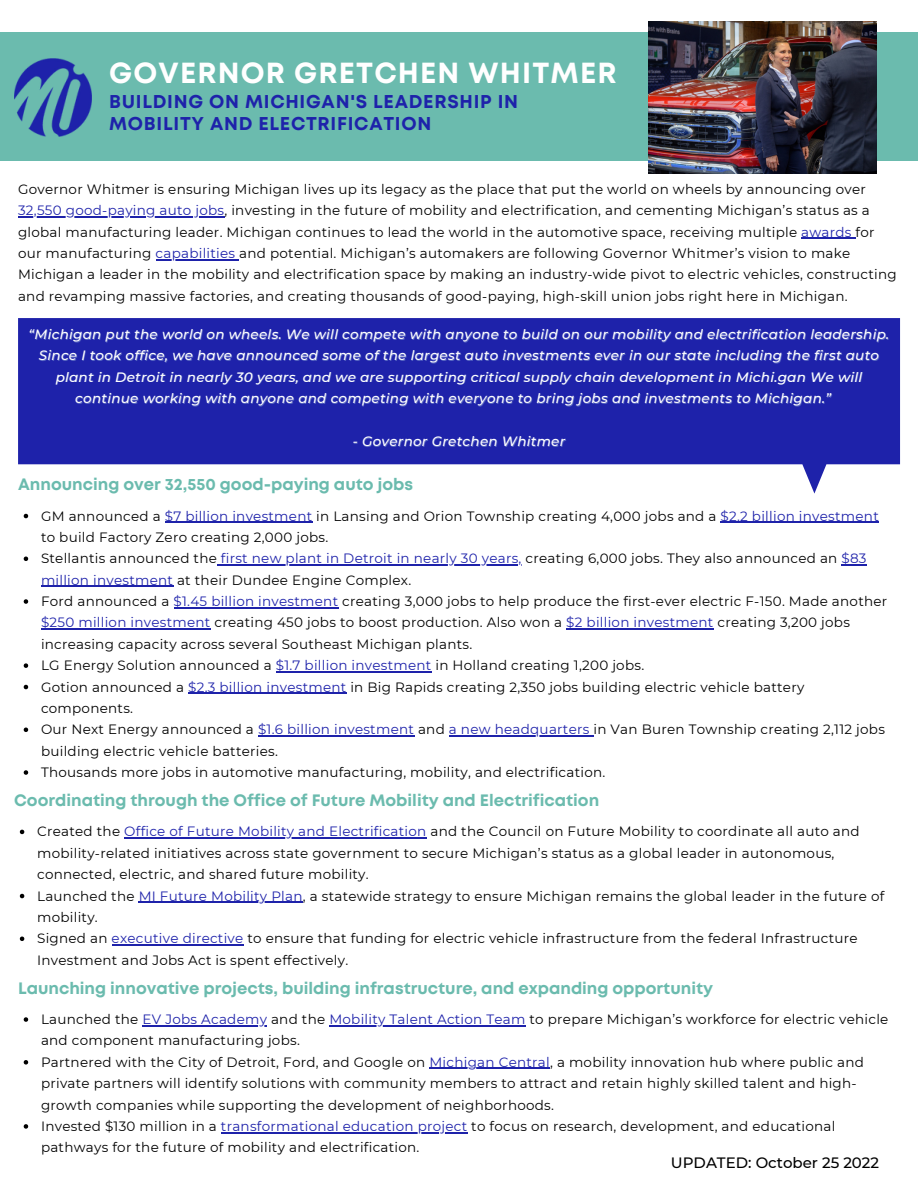
<style>
.page{position:relative;width:918px;height:1188px;background:#fff}
.page>*{position:absolute;margin:0;border:0;box-sizing:border-box;transform-origin:0 0}
.t1{font:700 29.1px "Mont";letter-spacing:.04em;color:#fff}
.t2{font:700 18.6px/21.3px "Mont";letter-spacing:.04em;color:#1e22aa}
.t3{font:700 16.5px "Mont";color:#6bbbae}
.t4{font:500 15px "Montserrat";color:#000}
.t5{font:13.5px/21.3px "Montserrat";letter-spacing:.02em;color:#000}
.t6{font:italic 500 13.5px "Montserrat";letter-spacing:.02em;color:#fff}
.s1{color:#1e22aa}
</style>
<div class="page">
<div style="left:0;top:32px;width:918px;height:129px;background:#6bbbae"></div>
<img style="left:649px;top:21px;width:227px;height:152px">
<svg style="left:18px;top:318px;width:882px;height:176px;fill:#1e22aa"></svg>
<hr style="left:18px;top:216px;width:206px;height:2px;background:#1e22aa">
<hr style="left:801px;top:238px;width:51px;height:1px;background:#1e22aa">
<hr style="left:156px;top:259px;width:79px;height:1px;background:#1e22aa">
<img style="left:14px;top:59px;width:78px;height:77px">
<svg style="left:24px;top:514px;width:4px;height:4px"></svg>
<hr style="left:165px;top:522px;width:147px;height:1px;background:#1e22aa">
<hr style="left:721px;top:522px;width:158px;height:1px;background:#1e22aa">
<svg style="left:24px;top:557px;width:4px;height:4px"></svg>
<hr style="left:221px;top:564px;width:172px;height:2px;background:#1e22aa">
<hr style="left:393px;top:564px;width:129px;height:2px;background:#1e22aa">
<hr style="left:841px;top:564px;width:26px;height:2px;background:#1e22aa">
<hr style="left:41px;top:586px;width:132px;height:1px;background:#1e22aa">
<svg style="left:24px;top:599px;width:4px;height:5px"></svg>
<hr style="left:174px;top:607px;width:164px;height:1px;background:#1e22aa">
<hr style="left:41px;top:629px;width:170px;height:1px;background:#1e22aa">
<hr style="left:566px;top:629px;width:148px;height:1px;background:#1e22aa">
<svg style="left:24px;top:663px;width:4px;height:5px"></svg>
<hr style="left:276px;top:671px;width:156px;height:1px;background:#1e22aa">
<svg style="left:24px;top:685px;width:4px;height:4px"></svg>
<hr style="left:188px;top:693px;width:159px;height:1px;background:#1e22aa">
<svg style="left:24px;top:728px;width:4px;height:4px"></svg>
<hr style="left:258px;top:735px;width:156px;height:2px;background:#1e22aa">
<hr style="left:449px;top:735px;width:141px;height:2px;background:#1e22aa">
<svg style="left:24px;top:770px;width:4px;height:5px"></svg>
<svg style="left:20px;top:830px;width:4px;height:4px"></svg>
<hr style="left:124px;top:838px;width:303px;height:1px;background:#1e22aa">
<svg style="left:20px;top:894px;width:4px;height:4px"></svg>
<hr style="left:139px;top:902px;width:164px;height:1px;background:#1e22aa">
<svg style="left:20px;top:937px;width:4px;height:4px"></svg>
<hr style="left:112px;top:944px;width:132px;height:2px;background:#1e22aa">
<svg style="left:24px;top:1017px;width:4px;height:5px"></svg>
<hr style="left:143px;top:1025px;width:124px;height:1px;background:#1e22aa">
<hr style="left:329px;top:1025px;width:197px;height:1px;background:#1e22aa">
<svg style="left:24px;top:1060px;width:4px;height:5px"></svg>
<hr style="left:429px;top:1068px;width:121px;height:1px;background:#1e22aa">
<svg style="left:24px;top:1124px;width:4px;height:5px"></svg>
<hr style="left:221px;top:1132px;width:247px;height:1px;background:#1e22aa">
<h1 class="t1" style="left:109px;top:62px;width:509px">GOVERNOR GRETCHEN WHITMER</h1>
<h2 class="t2" style="left:109px;top:93px;width:411px">BUILDING ON MICHIGAN'S LEADERSHIP IN<br>MOBILITY AND ELECTRIFICATION</h2>
<p class="t5" style="left:18px;top:178px;width:880px">Governor Whitmer is ensuring Michigan lives up its legacy as the place that put the world on wheels by announcing over <span class="s1">32,550 good-paying auto jobs</span>, investing in the future of mobility and electrification, and cementing Michigan’s status as a global manufacturing leader. Michigan continues to lead the world in the automotive space, receiving multiple <span class="s1">awards</span> for our manufacturing <span class="s1">capabilities</span> and potential. Michigan’s automakers are following Governor Whitmer’s vision to make Michigan a leader in the mobility and electrification space by making an industry-wide pivot to electric vehicles, constructing and revamping massive factories, and creating thousands of good-paying, high-skill union jobs right here in Michigan.</p>
<p class="t6" style="left:29px;top:326px;width:862px">“Michigan put the world on wheels. We will compete with anyone to build on our mobility and electrification leadership.</p>
<p class="t6" style="left:39px;top:347px;width:842px">Since I took office, we have announced some of the largest auto investments ever in our state including the first auto</p>
<p class="t6" style="left:56px;top:369px;width:808px">plant in Detroit in nearly 30 years, and we are supporting critical supply chain development in Michi.gan We will</p>
<p class="t6" style="left:75px;top:390px;width:757px">continue working with anyone and competing with everyone to bring jobs and investments to Michigan.”</p>
<p class="t6" style="left:353px;top:433px;width:214px">- Governor Gretchen Whitmer</p>
<p class="t3" style="left:18px;top:478px;width:397px">Announcing over 32,550 good-paying auto jobs</p>
<p class="t5" style="left:41px;top:505px;width:848px">GM announced a <span class="s1">$7 billion investment</span> in Lansing and Orion Township creating 4,000 jobs and a <span class="s1">$2.2 billion investment </span>to build Factory Zero creating 2,000 jobs.<br>Stellantis announced the <span class="s1">first new plant in Detroit in nearly 30 years,</span> creating 6,000 jobs. They also announced an <span class="s1">$83 million investment</span> at their Dundee Engine Complex.<br>Ford announced a <span class="s1">$1.45 billion investment</span> creating 3,000 jobs to help produce the first-ever electric F-150. Made another <span class="s1">$250 million investment</span> creating 450 jobs to boost production. Also won a <span class="s1">$2 billion investment</span> creating 3,200 jobs increasing capacity across several Southeast Michigan plants.<br>LG Energy Solution announced a <span class="s1">$1.7 billion investment</span> in Holland creating 1,200 jobs.<br>Gotion announced a <span class="s1">$2.3 billion investment</span> in Big Rapids creating 2,350 jobs building electric vehicle battery components.<br>Our Next Energy announced a <span class="s1">$1.6 billion investment</span> and <span class="s1">a new headquarters</span> in Van Buren Township creating 2,112 jobs building electric vehicle batteries.<br>Thousands more jobs in automotive manufacturing, mobility, and electrification.</p>
<p class="t3" style="left:14px;top:794px;width:587px">Coordinating through the Office of Future Mobility and Electrification</p>
<p class="t5" style="left:37px;top:821px;width:849px">Created the <span class="s1">Office of Future Mobility and Electrification</span> and the Council on Future Mobility to coordinate all auto and mobility-related initiatives across state government to secure Michigan’s status as a global leader in autonomous, connected, electric, and shared future mobility.<br>Launched the <span class="s1">MI Future Mobility Plan</span>, a statewide strategy to ensure Michigan remains the global leader in the future of mobility.<br>Signed an <span class="s1">executive directive</span> to ensure that funding for electric vehicle infrastructure from the federal Infrastructure Investment and Jobs Act is spent effectively.</p>
<p class="t3" style="left:18px;top:982px;width:697px">Launching innovative projects, building infrastructure, and expanding opportunity</p>
<p class="t5" style="left:41px;top:1009px;width:849px">Launched the <span class="s1">EV Jobs Academy</span> and the <span class="s1">Mobility Talent Action Team</span> to prepare Michigan’s workforce for electric vehicle and component manufacturing jobs.<br>Partnered with the City of Detroit, Ford, and Google on <span class="s1">Michigan Central</span>, a mobility innovation hub where public and private partners will identify solutions with community members to attract and retain highly skilled talent and high&shy;growth companies while supporting the development of neighborhoods.<br>Invested $130 million in a <span class="s1">transformational education project</span> to focus on research, development, and educational pathways for the future of mobility and electrification.</p>
<p class="t4" style="left:671px;top:1154px;width:210px">UPDATED: October 25 2022</p>
</div>
